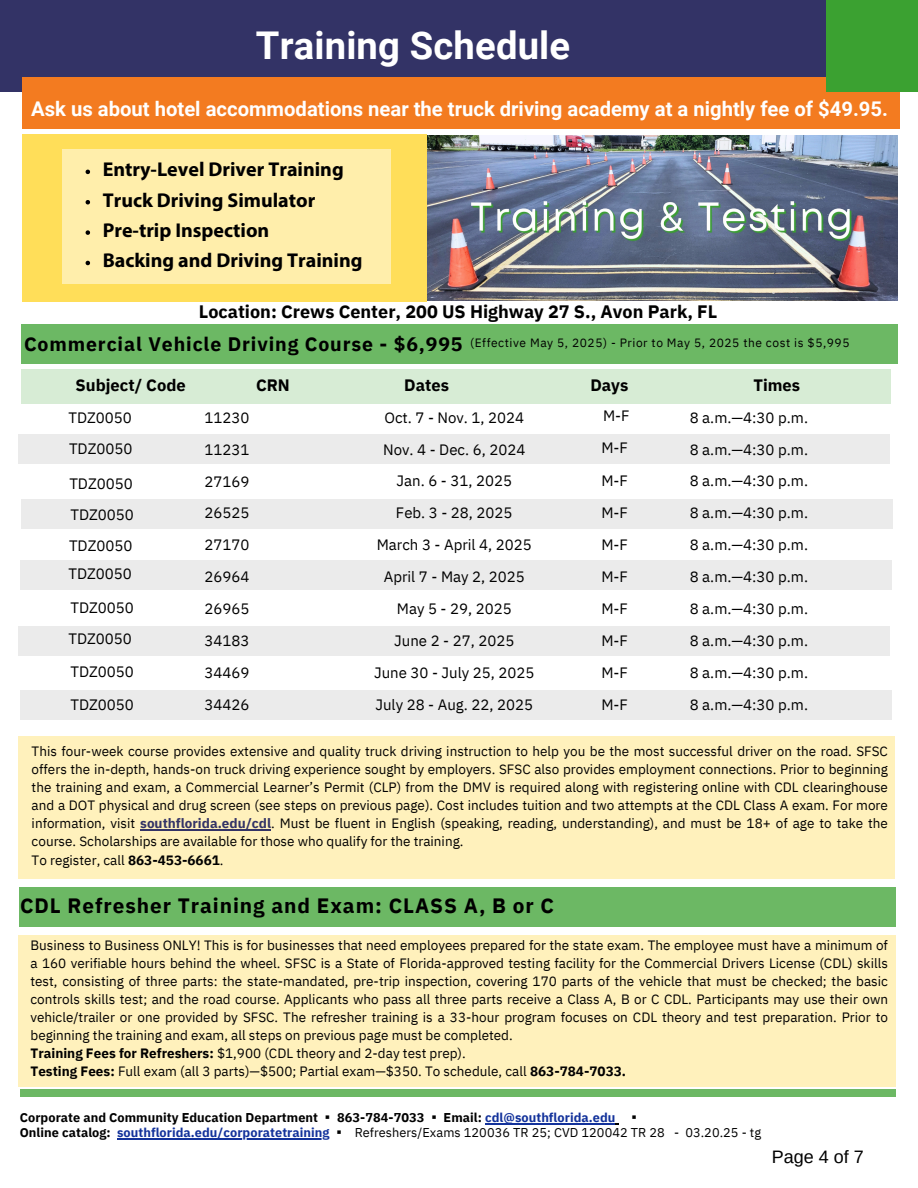
<style>
.page{position:relative;width:918px;height:1188px;background:#fff}
.page>*{position:absolute;margin:0;border:0;box-sizing:border-box;transform-origin:0 0}
.t1{font:700 38.25px "Roboto";letter-spacing:.005em;color:#fff}
.t2{font:700 20.7px "IBM Plex Sans";letter-spacing:.045em;color:#000}
.t3{font:700 20.25px "Roboto";color:#fff}
.t4{font:700 20.1px "Myriad Pro";color:#000}
.t5{font:700 19.5px "IBM Plex Sans";letter-spacing:.045em;color:#000}
.t6{font:700 18px "IBM Plex Sans";color:#000}
.t7{font:18px "Arimo";color:#000}
.t8{font:700 16.5px "IBM Plex Sans";color:#000}
.t9{font:15px "IBM Plex Sans";color:#000}
.t10{font:13.5px/18px "IBM Plex Sans";color:#000;text-align:justify}
.t11{font:700 12.75px/14.9px "IBM Plex Sans";letter-spacing:.005em;color:#000}
.t12{font:12px "IBM Plex Sans";letter-spacing:.045em;color:#000}
.s1{font-weight:700;color:#336}
.s2{font-weight:700}
.s3{font-family:"Noto Sans CJ Ksc"}
.s4{color:#13329b}
.s5{font-family:"Noto Sans CJ Ksc";font-weight:400}
.s6{font-weight:400}
</style>
<div class="page">
<div style="left:21px;top:324px;width:876px;height:40px;background:#6cb864"></div>
<img style="left:427px;top:135px;width:470px;height:166px">
<div style="left:22px;top:134px;width:405px;height:168px;background:#ffde59"></div>
<div style="left:62px;top:149px;width:329px;height:135px;background:#ffeeab"></div>
<div style="left:18px;top:936px;width:878px;height:151px;background:#fff1bc"></div>
<div style="left:20px;top:1089px;width:876px;height:8px;background:#6cb864"></div>
<div style="left:21px;top:369px;width:869px;height:35px;background:#d7ecd5"></div>
<div style="left:18px;top:736px;width:876px;height:142px;background:#fff1bc"></div>
<svg style="left:86px;top:170px;width:4px;height:4px"></svg>
<svg style="left:86px;top:200px;width:4px;height:4px"></svg>
<svg style="left:86px;top:230px;width:4px;height:5px"></svg>
<svg style="left:86px;top:261px;width:4px;height:4px"></svg>
<img style="left:469px;top:200px;width:387px;height:44px">
<div style="left:21px;top:500px;width:872px;height:29px;background:#ebebeb"></div>
<div style="left:20px;top:560px;width:872px;height:30px;background:#ebebeb"></div>
<div style="left:18px;top:626px;width:872px;height:29px;background:#ebebeb"></div>
<div style="left:20px;top:690px;width:872px;height:29px;background:#ebebeb"></div>
<hr style="left:140px;top:829px;width:131px;height:2px;background:#336">
<div style="left:20px;top:887px;width:876px;height:40px;background:#6cb864"></div>
<div style="left:0;top:0;width:826px;height:92px;background:#336"></div>
<div style="left:22px;top:77px;width:878px;height:51px;background:#f37b20"></div>
<div style="left:826px;top:0;width:92px;height:92px;background:#3ba131"></div>
<hr style="left:485px;top:1123px;width:131px;height:1px;background:#13329b">
<hr style="left:117px;top:1138px;width:213px;height:1px;background:#13329b">
<div style="left:18px;top:434px;width:872px;height:30px;background:#ebebeb"></div>
<p class="t1" style="left:256px;top:23px;width:316px">Training Schedule</p>
<p class="t3" style="left:31px;top:97px;width:858px">Ask us about hotel accommodations near the truck driving academy at a nightly fee of $49.95.</p>
<h3 class="t4" style="left:103px;top:161px;width:243px">Entry-Level Driver Training</h3>
<p class="t4" style="left:103px;top:192px;width:214px">Truck Driving Simulator</p>
<p class="t4" style="left:103px;top:222px;width:168px">Pre-trip Inspection</p>
<p class="t4" style="left:103px;top:252px;width:261px">Backing and Driving Training</p>
<p class="t6" style="left:199px;top:299px;width:520px">Location: Crews Center, 200 US Highway 27 S., Avon Park, FL</p>
<p class="t5" style="left:24px;top:331px;width:440px">Commercial Vehicle Driving Course - $6,995</p>
<p class="t12" style="left:470px;top:335px;width:381px">(Effective May 5, 2025) - Prior to May 5, 2025 the cost is $5,995</p>
<p class="t8" style="left:76px;top:374px;width:112px">Subject/ Code</p>
<h6 class="t8" style="left:256px;top:375px;width:35px">CRN</h6>
<h3 class="t8" style="left:404px;top:375px;width:46px">Dates</h3>
<p class="t8" style="left:754px;top:375px;width:48px">Times</p>
<h5 class="t9" style="left:68px;top:408px;width:65px">TDZ0050</h5>
<p class="t9" style="left:205px;top:407px;width:46px">11230</p>
<h6 class="t9" style="left:384px;top:407px;width:141px">Oct. 7 - Nov. 1, 2024</h6>
<h6 class="t9" style="left:603px;top:406px;width:28px">M-F</h6>
<h6 class="t9" style="left:690px;top:407px;width:120px">8 a.m.—4:30 p.m.</h6>
<p class="t8" style="left:590px;top:375px;width:39px">Days</p>
<p class="t9" style="left:69px;top:438px;width:65px">TDZ0050</p>
<p class="t9" style="left:205px;top:439px;width:46px">11231</p>
<p class="t9" style="left:383px;top:439px;width:144px">Nov. 4 - Dec. 6, 2024</p>
<p class="t9" style="left:601px;top:438px;width:28px">M-F</p>
<p class="t9" style="left:690px;top:439px;width:120px">8 a.m.—4:30 p.m.</p>
<p class="t9" style="left:69px;top:474px;width:65px">TDZ0050</p>
<p class="t9" style="left:205px;top:471px;width:46px">27169</p>
<p class="t9" style="left:397px;top:471px;width:117px">Jan. 6 - 31, 2025</p>
<p class="t9" style="left:601px;top:470px;width:28px">M-F</p>
<p class="t9" style="left:690px;top:471px;width:120px">8 a.m.—4:30 p.m.</p>
<p class="t9" style="left:205px;top:503px;width:46px">26525</p>
<p class="t9" style="left:205px;top:535px;width:46px">27170</p>
<p class="t9" style="left:70px;top:504px;width:65px">TDZ0050</p>
<h6 class="t9" style="left:396px;top:503px;width:118px">Feb. 3 - 28, 2025</h6>
<p class="t9" style="left:601px;top:502px;width:28px">M-F</p>
<p class="t9" style="left:69px;top:536px;width:65px">TDZ0050</p>
<p class="t9" style="left:377px;top:535px;width:157px">March 3 - April 4, 2025</p>
<p class="t9" style="left:601px;top:534px;width:28px">M-F</p>
<p class="t9" style="left:68px;top:564px;width:65px">TDZ0050</p>
<p class="t9" style="left:384px;top:567px;width:143px">April 7 - May 2, 2025</p>
<p class="t9" style="left:601px;top:566px;width:28px">M-F</p>
<p class="t9" style="left:70px;top:597px;width:65px">TDZ0050</p>
<p class="t9" style="left:397px;top:599px;width:116px">May 5 - 29, 2025</p>
<p class="t9" style="left:601px;top:598px;width:28px">M-F</p>
<p class="t9" style="left:690px;top:503px;width:120px">8 a.m.—4:30 p.m.</p>
<p class="t9" style="left:690px;top:535px;width:120px">8 a.m.—4:30 p.m.</p>
<p class="t9" style="left:690px;top:567px;width:120px">8 a.m.—4:30 p.m.</p>
<p class="t9" style="left:690px;top:599px;width:120px">8 a.m.—4:30 p.m.</p>
<p class="t9" style="left:205px;top:567px;width:46px">26964</p>
<p class="t9" style="left:205px;top:599px;width:46px">26965</p>
<p class="t9" style="left:68px;top:629px;width:65px">TDZ0050</p>
<p class="t9" style="left:205px;top:631px;width:46px">34183</p>
<p class="t9" style="left:394px;top:630px;width:122px">June 2 - 27, 2025</p>
<p class="t9" style="left:601px;top:630px;width:28px">M-F</p>
<p class="t9" style="left:690px;top:630px;width:120px">8 a.m.—4:30 p.m.</p>
<p class="t9" style="left:70px;top:662px;width:65px">TDZ0050</p>
<p class="t9" style="left:374px;top:662px;width:162px">June 30 - July 25, 2025</p>
<p class="t9" style="left:601px;top:662px;width:28px">M-F</p>
<p class="t9" style="left:70px;top:695px;width:65px">TDZ0050</p>
<p class="t9" style="left:376px;top:694px;width:159px">July 28 - Aug. 22, 2025</p>
<p class="t9" style="left:601px;top:694px;width:28px">M-F</p>
<p class="t9" style="left:205px;top:662px;width:46px">34469</p>
<h3 class="t9" style="left:205px;top:694px;width:46px">34426</h3>
<p class="t9" style="left:690px;top:662px;width:120px">8 a.m.—4:30 p.m.</p>
<p class="t9" style="left:690px;top:694px;width:120px">8 a.m.—4:30 p.m.</p>
<p class="t10" style="left:32px;top:742px;width:858px">This four-week course provides extensive and quality truck driving instruction to help you be the most successful driver on the road. SFSC offers the in-depth, hands-on truck driving experience sought by employers. SFSC also provides employment connections. Prior to beginning the training and exam, a Commercial Learner’s Permit (CLP) from the DMV is required along with registering online with CDL clearinghouse and a DOT physical and drug screen (see steps on previous page). Cost includes tuition and two attempts at the CDL Class A exam. For more information, visit <span class="s1">southflorida.edu/cdl</span>. Must be fluent in English (speaking, reading, understanding), and must be 18+ of age to take the course. Scholarships are available for those who qualify for the training.</p>
<p class="t10" style="left:32px;top:851px;width:193px">To register, call <span class="s2">863-453-6661</span>.</p>
<p class="t2" style="left:20px;top:892px;width:536px">CDL Refresher Training and Exam: CLASS A, B or C</p>
<p class="t10" style="left:31px;top:936px;width:859px">Business to Business ONLY! This is for businesses that need employees prepared for the state exam. The employee must have a minimum of a 160 verifiable hours behind the wheel. SFSC is a State of Florida-approved testing facility for the Commercial Drivers License (CDL) skills test, consisting of three parts: the state-mandated, pre-trip inspection, covering 170 parts of the vehicle that must be checked; the basic controls skills test; and the road course. Applicants who pass all three parts receive a Class A, B or C CDL. Participants may use their own vehicle/trailer or one provided by SFSC. The refresher training is a 33-hour program focuses on CDL theory and test preparation. Prior to beginning the training and exam, all steps on previous page must be completed.</p>
<p class="t10" style="left:31px;top:1044px;width:437px"><span class="s2">Training Fees for Refreshers:</span> $1,900 (CDL theory and 2-day test prep).</p>
<p class="t10" style="left:31px;top:1062px;width:597px"><span class="s2">Testing Fees:</span> Full exam (all 3 parts)—$500; Partial exam—$350. To schedule, call <span class="s2">863-784-7033.</span></p>
<p class="t11" style="left:20px;top:1110px;width:743px">Corporate and Community Education Department <span class="s3">▪</span> 863-784-7033 <span class="s3">▪</span> Email: <span class="s4">cdl@southflorida.edu</span> <span class="s5">▪<br></span>Online catalog: <span class="s4">southflorida.edu/corporatetraining</span> <span class="s5">▪</span> <span class="s6">Refreshers/Exams 120036 TR 25; CVD 120042 TR 28 - 03.20.25 - tg</span></p>
<h3 class="t7" style="left:772px;top:1147px;width:93px">Page 4 of 7</h3>
</div>
